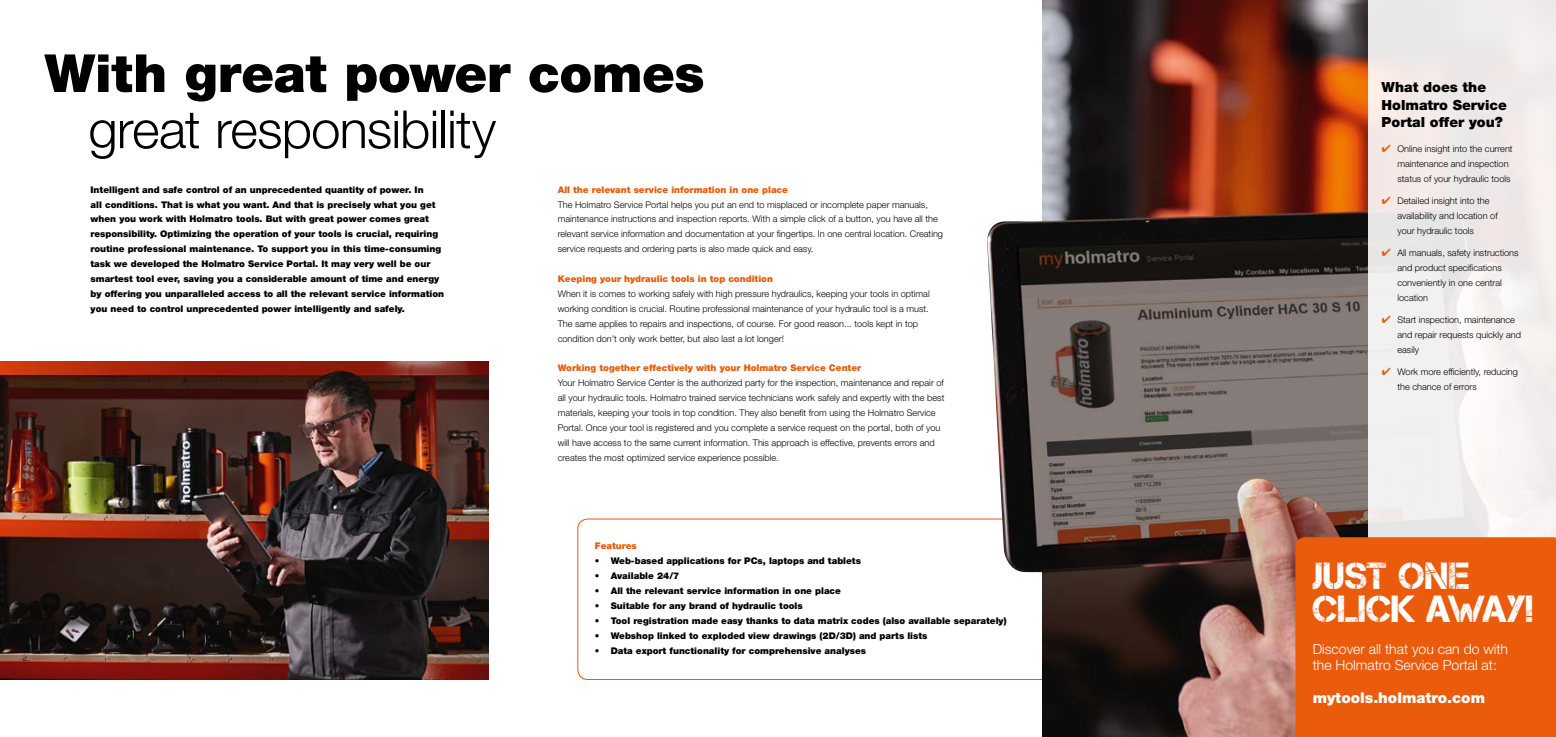
<style>
.page{position:relative;width:1556px;height:737px;background:#fff}
.page>*{position:absolute;margin:0;border:0;box-sizing:border-box;transform-origin:0 0}
.t1{font:900 52.59px "Helvetica Neue LT Std";letter-spacing:-.01em;color:#000}
.t2{font:300 52.59px "Helvetica Neue LT Std";letter-spacing:-.015em;color:#000}
.t3{font:37.71px/33px "Captureit";color:#fff}
.t4{font:900 14.88px "Helvetica Neue LT Std";color:#fff}
.t5{font:300 14px/16.8px "Helvetica Neue LT Std";color:#fff}
.t6{font:900 14px/17.5px "Helvetica Neue LT Std";color:#000}
.t7{font:300 9.19px/14.9px "Helvetica Neue LT Std";color:#000}
.t8{font:900 9.19px/14.9px "Helvetica Neue LT Std";color:#000}
.t9{font:900 9.19px "Helvetica Neue LT Std";color:#ea5b0b}
.s1{color:#ea5b0b}
</style>
<div class="page">
<svg style="left:577px;top:518px;width:465px;height:162px"></svg>
<img style="left:987px;top:221px;width:55px;height:351px">
<img style="left:1042px;top:0;width:325px;height:737px">
<div style="left:1367px;top:0;width:188px;height:737px;background:#f2edec"></div>
<div style="left:1295px;top:537px;width:260px;height:200px;background:#ea5b0b"></div>
<img style="left:0;top:361px;width:488px;height:319px">
<h1 class="t1" style="left:45px;top:42px;width:661px">With great power comes</h1>
<h1 class="t2" style="left:88px;top:97px;width:409px">great responsibility</h1>
<p class="t8" style="left:91px;top:182px;width:355px">Intelligent and safe control of an unprecedented quantity of power. In<br>all conditions. That is what you want. And that is precisely what you get when you work with Holmatro tools. But with great power comes great responsibility. Optimizing the operation of your tools is crucial, requiring routine professional maintenance. To support you in this time-consuming task we developed the Holmatro Service Portal. It may very well be our smartest tool ever, saving you a considerable amount of time and energy by offering you unparalleled access to all the relevant service information you need to control unprecedented power intelligently and safely.</p>
<p class="t9" style="left:557px;top:184px;width:232px">All the relevant service information in one place</p>
<p class="t7" style="left:557px;top:197px;width:387px">The Holmatro Service Portal helps you put an end to misplaced or incomplete paper manuals, maintenance instructions and inspection reports. With a simple click of a button, you have all the relevant service information and documentation at your fingertips. In one central location. Creating service requests and ordering parts is also made quick and easy.</p>
<p class="t9" style="left:557px;top:273px;width:217px">Keeping your hydraulic tools in top condition</p>
<p class="t7" style="left:557px;top:286px;width:373px">When it is comes to working safely with high pressure hydraulics, keeping your tools in optimal working condition is crucial. Routine professional maintenance of your hydraulic tool is a must.<br>The same applies to repairs and inspections, of course. For good reason... tools kept in top condition don’t only work better, but also last a lot longer!</p>
<p class="t9" style="left:557px;top:362px;width:305px">Working together effectively with your Holmatro Service Center</p>
<p class="t7" style="left:557px;top:375px;width:388px">Your Holmatro Service Center is the authorized party for the inspection, maintenance and repair of all your hydraulic tools. Holmatro trained service technicians work safely and expertly with the best materials, keeping your tools in top condition. They also benefit from using the Holmatro Service Portal. Once your tool is registered and you complete a service request on the portal, both of you will have access to the same current information. This approach is effective, prevents errors and creates the most optimized service experience possible.</p>
<p class="t9" style="left:595px;top:540px;width:43px">Features</p>
<p class="t8" style="left:595px;top:553px;width:267px">• Web-based applications for PCs, laptops and tablets</p>
<p class="t8" style="left:595px;top:568px;width:86px">• Available 24/7</p>
<p class="t8" style="left:595px;top:583px;width:247px">• All the relevant service information in one place</p>
<p class="t8" style="left:595px;top:598px;width:209px">• Suitable for any brand of hydraulic tools</p>
<p class="t8" style="left:595px;top:613px;width:413px">• Tool registration made easy thanks to data matrix codes (also available separately)</p>
<p class="t8" style="left:595px;top:628px;width:334px">• Webshop linked to exploded view drawings (2D/3D) and parts lists</p>
<p class="t8" style="left:595px;top:643px;width:273px">• Data export functionality for comprehensive analyses</p>
<h3 class="t6" style="left:1381px;top:78px;width:127px">What does the<br>Holmatro Service<br>Portal offer you?</h3>
<p class="t7" style="left:1397px;top:141px;width:117px;text-indent:-16px"><span class="s1">✔</span> Online insight into the current maintenance and inspection status of your hydraulic tools</p>
<p class="t7" style="left:1397px;top:193px;width:102px;text-indent:-16px"><span class="s1">✔</span> Detailed insight into the availability and location of your hydraulic tools</p>
<p class="t7" style="left:1397px;top:245px;width:123px;text-indent:-16px"><span class="s1">✔</span> All manuals, safety instructions and product specifications conveniently in one central location</p>
<p class="t7" style="left:1397px;top:312px;width:125px;text-indent:-16px"><span class="s1">✔</span> Start inspection, maintenance and repair requests quickly and easily</p>
<p class="t7" style="left:1397px;top:364px;width:122px;text-indent:-16px"><span class="s1">✔</span> Work more efficiently, reducing the chance of errors</p>
<h2 class="t3" style="left:1312px;top:559px;width:222px">JUST ONE<br>CLICK AWAY!</h2>
<h3 class="t5" style="left:1312px;top:640px;width:197px">Discover all that you can do with the Holmatro Service Portal at:</h3>
<h3 class="t4" style="left:1312px;top:688px;width:174px">mytools.holmatro.com</h3>
</div>
